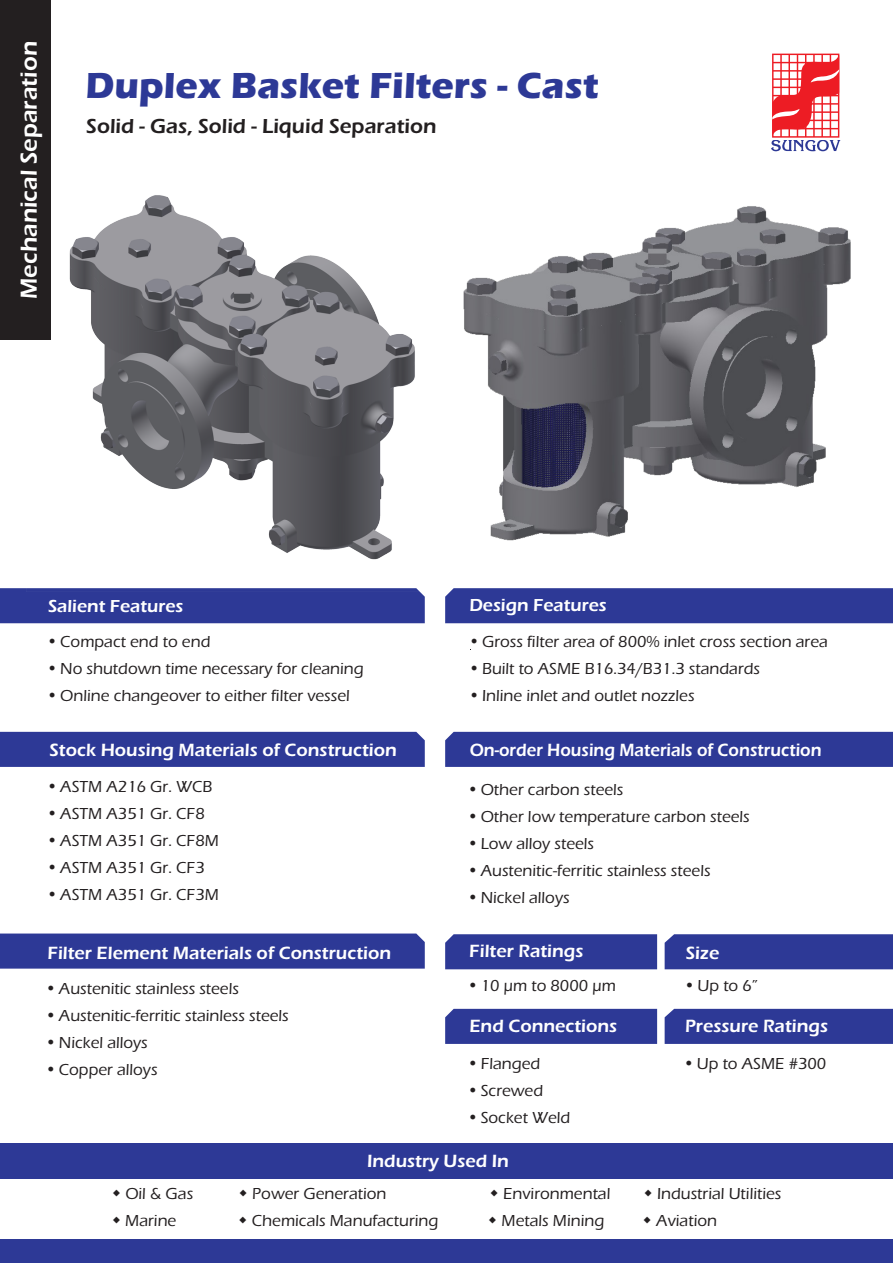
<style>
.page{position:relative;width:893px;height:1263px;background:#fff}
.page>*{position:absolute;margin:0;border:0;box-sizing:border-box;transform-origin:0 0}
.t1{font:700 37.5px "Eras ITC";color:#2d3996}
.t2{font:600 24px "Eras ITC";color:#fff}
.t3{font:600 21px "Eras ITC";color:#231f20}
.t4{font:600 18.3px "Eras ITC";color:#fff}
.t5{font:600 18.3px "Eras ITC";color:#fff;scale:.93 1}
.t6{font:600 18px "Eras ITC";color:#fff}
.t7{font:500 16.5px/27px "Eras ITC";color:#231f20}
</style>
<div class="page">
<div style="left:445px;top:588px;width:448px;height:35px;background:#2d3996"></div>
<div style="left:0;top:588px;width:425px;height:35px;background:#2d3996"></div>
<div style="left:0;top:1143px;width:893px;height:35px;background:#2d3996"></div>
<div style="left:0;top:1239px;width:893px;height:24px;background:#2d3996"></div>
<div style="left:0;top:732px;width:425px;height:35px;background:#2d3996"></div>
<div style="left:445px;top:732px;width:448px;height:35px;background:#2d3996"></div>
<div style="left:445px;top:934px;width:212px;height:35px;background:#2d3996"></div>
<div style="left:665px;top:934px;width:228px;height:35px;background:#2d3996"></div>
<div style="left:445px;top:1009px;width:212px;height:35px;background:#2d3996"></div>
<div style="left:665px;top:1009px;width:228px;height:35px;background:#2d3996"></div>
<div style="left:0;top:933px;width:425px;height:36px;background:#2d3996"></div>
<img style="left:463px;top:206px;width:388px;height:335px">
<img style="left:26px;top:195px;width:399px;height:396px">
<div style="left:770px;top:52px;width:71px;height:87px;background:#f7a5a8"></div>
<svg style="left:771px;top:54px;width:69px;height:97px;background:#eb7f88"></svg>
<div style="left:0;top:0;width:51px;height:340px;background:#231f20"></div>
<h2 class="t2" style="left:20px;top:299px;width:259px;rotate:-90deg">Mechanical Separation</h2>
<h1 class="t1" style="left:86px;top:71px;width:515px">Duplex Basket Filters - Cast</h1>
<p class="t3" style="left:86px;top:118px;width:352px">Solid - Gas, Solid - Liquid Separation</p>
<p class="t6" style="left:48px;top:599px;width:137px">Salient Features</p>
<p class="t6" style="left:469px;top:598px;width:139px">Design Features</p>
<p class="t7" style="left:60px;top:630px;width:305px">Compact end to end<br>No shutdown time necessary for cleaning<br>Online changeover to either filter vessel</p>
<p class="t7" style="left:482px;top:630px;width:347px">Gross filter area of 800% inlet cross section area<br>Built to ASME B16.34/B31.3 standards<br>Inline inlet and outlet nozzles</p>
<p class="t4" style="left:49px;top:743px;width:349px">Stock Housing Materials of Construction</p>
<p class="t5" style="left:470px;top:743px;width:380px">On-order Housing Materials of Construction</p>
<p class="t7" style="left:60px;top:775px;width:160px">ASTM A216 Gr. WCB<br>ASTM A351 Gr. CF8<br>ASTM A351 Gr. CF8M<br>ASTM A351 Gr. CF3<br>ASTM A351 Gr. CF3M</p>
<p class="t7" style="left:481px;top:778px;width:271px">Other carbon steels<br>Other low temperature carbon steels<br>Low alloy steels<br>Austenitic-ferritic stainless steels<br>Nickel alloys</p>
<p class="t4" style="left:48px;top:947px;width:345px">Filter Element Materials of Construction</p>
<p class="t4" style="left:469px;top:945px;width:116px">Filter Ratings</p>
<p class="t4" style="left:686px;top:947px;width:35px">Size</p>
<p class="t7" style="left:59px;top:977px;width:231px">Austenitic stainless steels<br>Austenitic-ferritic stainless steels<br>Nickel alloys<br>Copper alloys</p>
<p class="t7" style="left:481px;top:973px;width:137px">10 µm to 8000 µm</p>
<p class="t7" style="left:697px;top:973px;width:62px">Up to 6”</p>
<p class="t4" style="left:469px;top:1020px;width:149px">End Connections</p>
<p class="t4" style="left:685px;top:1020px;width:144px">Pressure Ratings</p>
<p class="t7" style="left:481px;top:1051px;width:91px">Flanged<br>Screwed<br>Socket Weld</p>
<p class="t4" style="left:367px;top:1154px;width:143px">Industry Used In</p>
<p class="t7" style="left:697px;top:1052px;width:131px">Up to ASME #300</p>
<p class="t7" style="left:125px;top:1182px;width:69px">Oil &amp; Gas</p>
<p class="t7" style="left:252px;top:1182px;width:136px">Power Generation</p>
<p class="t7" style="left:503px;top:1182px;width:109px">Environmental</p>
<p class="t7" style="left:657px;top:1182px;width:126px">Industrial Utilities</p>
<p class="t7" style="left:125px;top:1209px;width:53px">Marine</p>
<p class="t7" style="left:252px;top:1209px;width:188px">Chemicals Manufacturing</p>
<p class="t7" style="left:502px;top:1209px;width:104px">Metals Mining</p>
<p class="t7" style="left:656px;top:1209px;width:62px">Aviation</p>
</div>
